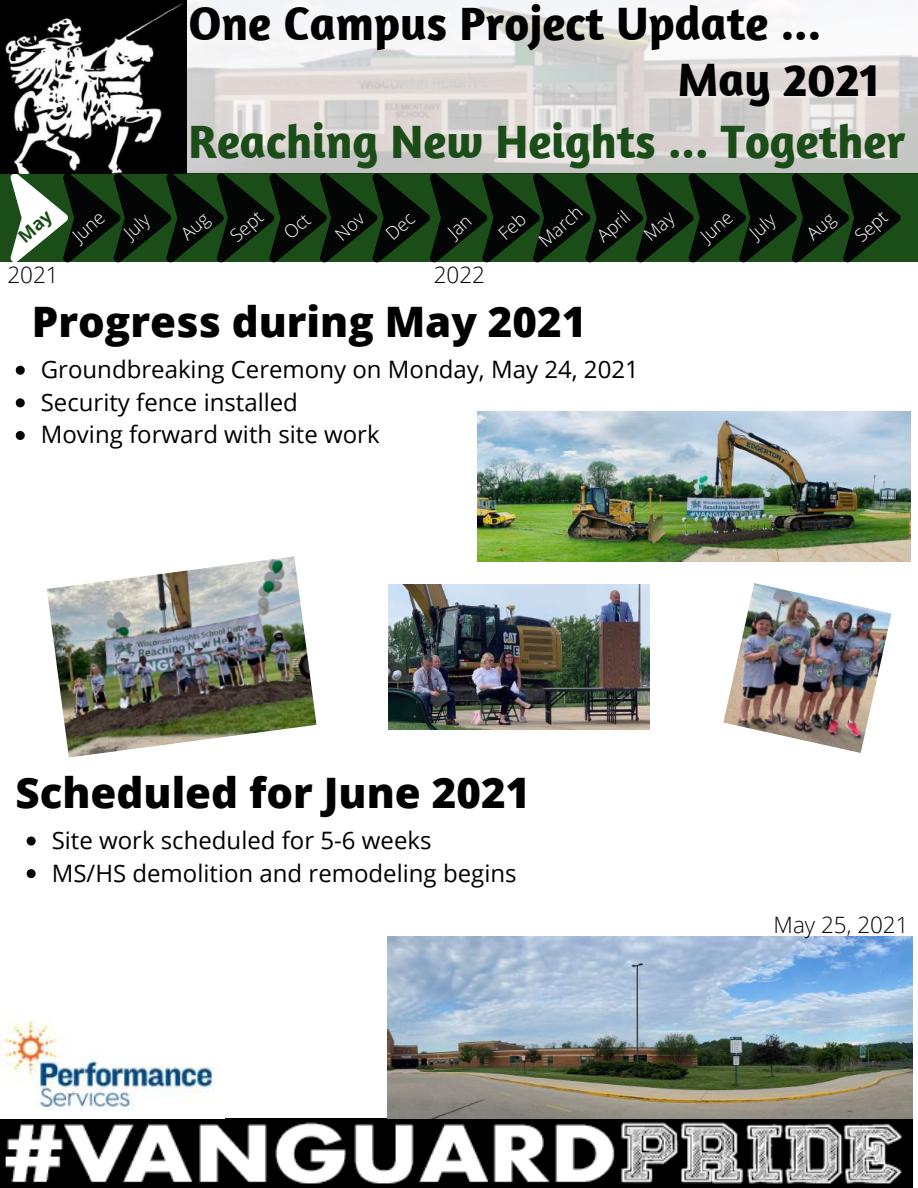
<style>
.page{position:relative;width:918px;height:1188px;background:#fff}
.page>*{position:absolute;margin:0;border:0;box-sizing:border-box;transform-origin:0 0}
.t1{font:700 47.85px/56.1px "Amaranth";color:#000}
.t2{font:700 47.85px "Amaranth";color:#1b4d18}
.t3{font:800 42px "Open Sans";color:#000}
.t4{font:24px/32.7px "Open Sans";color:#000}
.t5{font:300 22.5px "Open Sans";color:#000}
.t6{font:300 18px/31.8px "Open Sans";color:#fff}
</style>
<div class="page">
<div style="left:0;top:173px;width:918px;height:89px;background:#1b4d18"></div>
<img style="left:0;top:1119px;width:912px;height:69px">
<img style="left:187px;top:0;width:731px;height:173px">
<img style="left:0;top:0;width:187px;height:173px">
<img style="left:1px;top:1020px;width:214px;height:91px">
<img style="left:477px;top:411px;width:433px;height:150px">
<img style="left:47px;top:556px;width:270px;height:201px">
<img style="left:387px;top:937px;width:526px;height:181px">
<img style="left:723px;top:583px;width:169px;height:170px">
<img style="left:389px;top:584px;width:261px;height:146px">
<svg style="left:16px;top:366px;width:9px;height:9px"></svg>
<svg style="left:16px;top:398px;width:9px;height:9px"></svg>
<svg style="left:16px;top:431px;width:9px;height:9px"></svg>
<svg style="left:27px;top:837px;width:9px;height:9px"></svg>
<svg style="left:27px;top:869px;width:9px;height:9px"></svg>
<svg style="left:11px;top:173px;width:890px;height:89px"></svg>
<h1 class="t1" style="left:677px;top:-6px;width:204px;text-indent:-489px">One Campus Project Update ...<br>May 2021</h1>
<p class="t6" style="left:65px;top:225px;width:37px;rotate:-41deg">June</p>
<h1 class="t2" style="left:188px;top:111px;width:719px">Reaching New Heights ... Together</h1>
<p class="t6" style="left:116px;top:223px;width:29px;rotate:-41deg">July</p>
<p class="t6" style="left:222px;top:226px;width:38px;rotate:-41deg">Sept</p>
<p class="t6" style="left:510px;top:207px;width:53px;text-indent:-26px;rotate:-41deg">Feb<br>March</p>
<p class="t6" style="left:617px;top:203px;width:35px;line-height:30.2px;text-indent:-36px;rotate:-41deg">April<br>May</p>
<p class="t6" style="left:692px;top:225px;width:37px;rotate:-41deg">June</p>
<p class="t6" style="left:741px;top:223px;width:29px;rotate:-41deg">July</p>
<p class="t6" style="left:847px;top:226px;width:38px;rotate:-41deg">Sept</p>
<p class="t5" style="left:7px;top:259px;width:53px">2021</p>
<p class="t5" style="left:434px;top:259px;width:53px">2022</p>
<h2 class="t3" style="left:32px;top:292px;width:556px">Progress during May 2021</h2>
<p class="t4" style="left:41px;top:352px;width:600px">Groundbreaking Ceremony on Monday, May 24, 2021<br>Security fence installed<br>Moving forward with site work</p>
<h2 class="t3" style="left:16px;top:763px;width:516px">Scheduled for June 2021</h2>
<p class="t4" style="left:52px;top:823px;width:466px">Site work scheduled for 5-6 weeks<br>MS/HS demolition and remodeling begins</p>
<p class="t5" style="left:774px;top:909px;width:137px">May 25, 2021</p>
</div>
